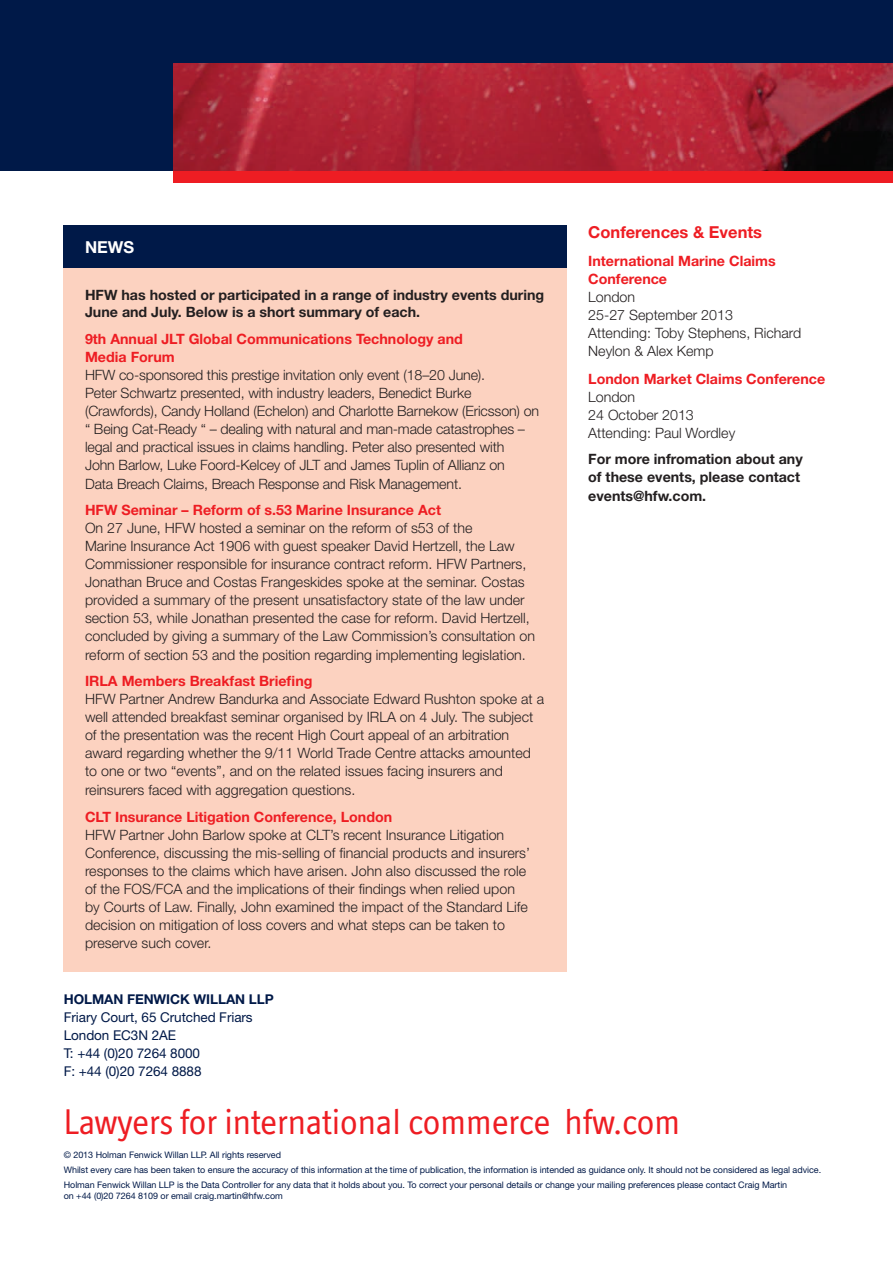
<style>
.page{position:relative;width:893px;height:1263px;background:#fff}
.page>*{position:absolute;margin:0;border:0;box-sizing:border-box;transform-origin:0 0}
.t1{font:36px "Officina Display ITC";color:#ee1d23}
.t2{font:700 16.5px "Helvetica Neue";color:#ee1d23}
.t3{font:700 16.5px "Helvetica Neue";color:#fff}
.t4{font:300 14.25px/18.1px "Helvetica Neue";color:#231f20}
.t5{font:700 14.25px/18.8px "Helvetica Neue";color:#ee1d23}
.t6{font:700 14.25px/18.5px "Helvetica Neue";color:#231f20}
.t7{font:13.5px/18px "Helvetica Neue";letter-spacing:-.005em;color:#001948}
.t8{font:700 13.5px "Helvetica Neue";letter-spacing:-.005em;color:#001948}
.t9{font:9px/15px "Helvetica Neue";letter-spacing:-.005em;color:#001948}
</style>
<div class="page">
<div style="left:0;top:0;width:893px;height:170px;background:#001948"></div>
<div style="left:174px;top:170px;width:719px;height:13px;background:#ee1d23"></div>
<img style="left:174px;top:64px;width:719px;height:106px">
<div style="left:64px;top:268px;width:503px;height:704px;background:#fcd2c0"></div>
<div style="left:64px;top:225px;width:503px;height:43px;background:#001948"></div>
<p class="t3" style="left:85px;top:237px;width:51px">NEWS</p>
<p class="t6" style="left:85px;top:286px;width:461px;line-height:17.1px">HFW has hosted or participated in a range of industry events during<br>June and July. Below is a short summary of each.</p>
<p class="t5" style="left:85px;top:329px;width:379px;line-height:18px">9th Annual JLT Global Communications Technology and<br>Media Forum</p>
<p class="t4" style="left:85px;top:365px;width:456px">HFW co-sponsored this prestige invitation only event (18–20 June).<br>Peter Schwartz presented, with industry leaders, Benedict Burke (Crawfords), Candy Holland (Echelon) and Charlotte Barnekow (Ericsson) on “ Being Cat-Ready “ – dealing with natural and man-made catastrophes – legal and practical issues in claims handling. Peter also presented with<br>John Barlow, Luke Foord-Kelcey of JLT and James Tuplin of Allianz on<br>Data Breach Claims, Breach Response and Risk Management.</p>
<p class="t5" style="left:85px;top:500px;width:357px">HFW Seminar – Reform of s.53 Marine Insurance Act</p>
<p class="t4" style="left:85px;top:519px;width:452px">On 27 June, HFW hosted a seminar on the reform of s53 of the<br>Marine Insurance Act 1906 with guest speaker David Hertzell, the Law Commissioner responsible for insurance contract reform. HFW Partners, Jonathan Bruce and Costas Frangeskides spoke at the seminar. Costas provided a summary of the present unsatisfactory state of the law under section 53, while Jonathan presented the case for reform. David Hertzell, concluded by giving a summary of the Law Commission’s consultation on reform of section 53 and the position regarding implementing legislation.</p>
<p class="t5" style="left:85px;top:672px;width:229px">IRLA Members Breakfast Briefing</p>
<p class="t4" style="left:85px;top:690px;width:461px">HFW Partner Andrew Bandurka and Associate Edward Rushton spoke at a well attended breakfast seminar organised by IRLA on 4 July. The subject of the presentation was the recent High Court appeal of an arbitration award regarding whether the 9/11 World Trade Centre attacks amounted to one or two “events”, and on the related issues facing insurers and reinsurers faced with aggregation questions.</p>
<p class="t5" style="left:85px;top:807px;width:309px">CLT Insurance Litigation Conference, London</p>
<p class="t4" style="left:85px;top:825px;width:446px">HFW Partner John Barlow spoke at CLT’s recent Insurance Litigation Conference, discussing the mis-selling of financial products and insurers’ responses to the claims which have arisen. John also discussed the role of the FOS/FCA and the implications of their findings when relied upon by Courts of Law. Finally, John examined the impact of the Standard Life decision on mitigation of loss covers and what steps can be taken to preserve such cover.</p>
<p class="t2" style="left:588px;top:222px;width:175px">Conferences &amp; Events</p>
<p class="t5" style="left:588px;top:251px;width:189px">International Marine Claims<br>Conference</p>
<p class="t4" style="left:588px;top:288px;width:215px">London<br>25-27 September 2013<br>Attending: Toby Stephens, Richard<br>Neylon &amp; Alex Kemp</p>
<p class="t5" style="left:588px;top:369px;width:238px">London Market Claims Conference</p>
<p class="t4" style="left:588px;top:387px;width:149px">London<br>24 October 2013<br>Attending: Paul Wordley</p>
<p class="t6" style="left:588px;top:449px;width:216px">For more infromation about any of these events, please contact events@hfw.com.</p>
<p class="t8" style="left:64px;top:990px;width:211px">HOLMAN FENWICK WILLAN LLP</p>
<p class="t7" style="left:64px;top:1007px;width:190px">Friary Court, 65 Crutched Friars<br>London EC3N 2AE<br>T: +44 (0)20 7264 8000<br>F: +44 (0)20 7264 8888</p>
<h1 class="t1" style="left:64px;top:1101px;width:618px">Lawyers for international commerce hfw.com</h1>
<p class="t9" style="left:64px;top:1147px;width:759px">© 2013 Holman Fenwick Willan LLP. All rights reserved<br>Whilst every care has been taken to ensure the accuracy of this information at the time of publication, the information is intended as guidance only. It should not be considered as legal advice.<br>Holman Fenwick Willan LLP is the Data Controller for any data that it holds about you. To correct your personal details or change your mailing preferences please contact Craig Martin</p>
<p class="t9" style="left:64px;top:1188px;width:221px">on +44 (0)20 7264 8109 or email craig.martin@hfw.com</p>
</div>
